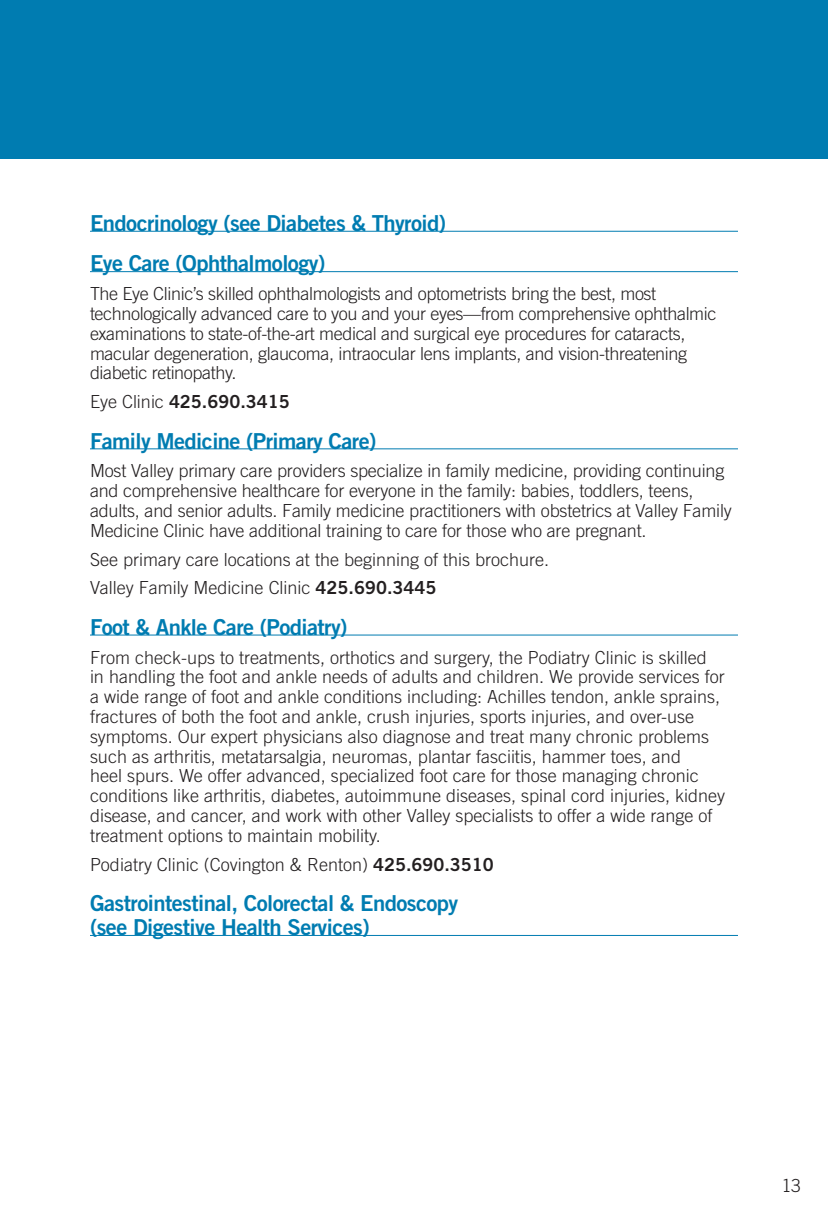
<style>
.page{position:relative;width:828px;height:1224px;background:#fff}
.page>*{position:absolute;margin:0;border:0;box-sizing:border-box;transform-origin:0 0}
.Listing_HEAD_blue{font:22px/24.2px "Trade Gothic LT Std Bd 2";letter-spacing:-.025em;color:#007cb1}
.Body_Text{font:300 18px/19.8px "Trade Gothic LT Std";color:#231f20}
.Body_Text-2{font:300 18px/19.8px "Trade Gothic LT Std";letter-spacing:-.02em;color:#231f20}
.Body_Text-3{font:18px "Trade Gothic LT Std Bd 2";color:#231f20}
.Listing_Clinicians{font:300 18px "Trade Gothic LT Std";color:#231f20}
.s1{font-family:"Trade Gothic LT Std";font-weight:300}
.s2{font-family:"Trade Gothic LT Std Bd 2";font-weight:400}
</style>
<div class="page">
<div style="left:0;top:0;width:828px;height:159px;background:#007cb1"></div>
<hr style="left:90px;top:231px;width:648px;height:1px;background:#007cb1">
<hr style="left:90px;top:271px;width:648px;height:1px;background:#007cb1">
<hr style="left:90px;top:449px;width:648px;height:1px;background:#007cb1">
<hr style="left:90px;top:635px;width:648px;height:1px;background:#007cb1">
<hr style="left:90px;top:935px;width:648px;height:1px;background:#007cb1">
<p class="Listing_HEAD_blue" style="left:90px;top:211px;width:358px">Endocrinology (see Diabetes &amp; Thyroid)</p>
<p class="Listing_HEAD_blue" style="left:90px;top:251px;width:237px">Eye Care (Ophthalmology)</p>
<p class="Body_Text-2" style="left:90px;top:284px;width:628px">The Eye Clinic’s skilled ophthalmologists and optometrists bring the best, most technologically advanced care to you and your eyes—from comprehensive ophthalmic examinations to state-of-the-art medical and surgical eye procedures for cataracts, macular degeneration, glaucoma, intraocular lens implants, and vision-threatening diabetic retinopathy.</p>
<p class="Body_Text-3" style="left:90px;top:391px;width:201px"><span class="s1">Eye Clinic</span> 425.690.3415</p>
<p class="Listing_HEAD_blue" style="left:90px;top:428px;width:288px">Family Medicine (Primary Care)</p>
<p class="Body_Text" style="left:90px;top:461px;width:643px">Most Valley primary care providers specialize in family medicine, providing continuing and comprehensive healthcare for everyone in the family: babies, toddlers, teens, adults, and senior adults. Family medicine practitioners with obstetrics at Valley Family Medicine Clinic have additional training to care for those who are pregnant.</p>
<p class="Body_Text" style="left:90px;top:549px;width:461px">See primary care locations at the beginning of this brochure.</p>
<p class="Body_Text" style="left:90px;top:578px;width:348px">Valley Family Medicine Clinic <span class="s2">425.690.3445</span></p>
<p class="Listing_HEAD_blue" style="left:90px;top:614px;width:259px">Foot &amp; Ankle Care (Podiatry)</p>
<p class="Body_Text" style="left:90px;top:647px;width:637px">From check-ups to treatments, orthotics and surgery, the Podiatry Clinic is skilled in handling the foot and ankle needs of adults and children. We provide services for a wide range of foot and ankle conditions including: Achilles tendon, ankle sprains, fractures of both the foot and ankle, crush injuries, sports injuries, and over-use symptoms. Our expert physicians also diagnose and treat many chronic problems such as arthritis, metatarsalgia, neuromas, plantar fasciitis, hammer toes, and<br>heel spurs. We offer advanced, specialized foot care for those managing chronic conditions like arthritis, diabetes, autoimmune diseases, spinal cord injuries, kidney disease, and cancer, and work with other Valley specialists to offer a wide range of treatment options to maintain mobility.</p>
<p class="Body_Text" style="left:90px;top:854px;width:405px">Podiatry Clinic (Covington &amp; Renton) <span class="s2">425.690.3510</span></p>
<p class="Listing_HEAD_blue" style="left:90px;top:891px;width:370px">Gastrointestinal, Colorectal &amp; Endoscopy (see Digestive Health Services)</p>
<p class="Listing_Clinicians" style="left:782px;top:1175px;width:21px">13</p>
</div>
